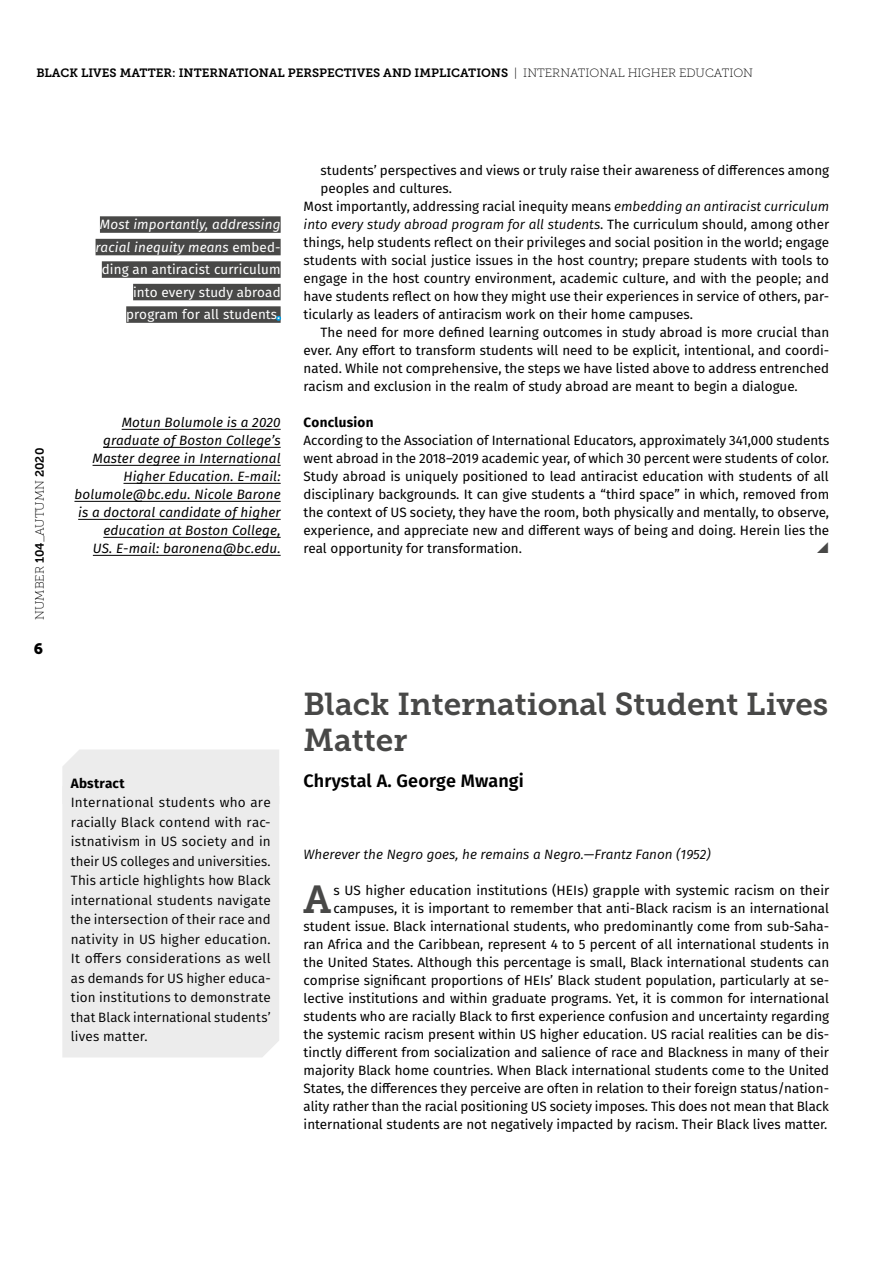
<style>
.page{position:relative;width:893px;height:1263px;background:#fff}
.page>*{position:absolute;margin:0;border:0;box-sizing:border-box;transform-origin:0 0}
.t1{font:38.85px "Museo Slab 700";color:#484847}
.t2{font:31.5px/36px "Museo Slab 700";color:#484847}
.t3{font:600 18px "Fira Sans";letter-spacing:.01em;color:#000}
.t4{font:15px "Museo Slab 900";color:#000}
.t5{font:13.5px/18px "Fira Sans";color:#000;text-align:justify}
.t6{font:13.5px/19.5px "Fira Sans";letter-spacing:.01em;color:#000;text-align:justify}
.t7{font:italic 13.5px/18px "Fira Sans";letter-spacing:.01em;color:#000;text-align:right}
.t8{font:italic 13.5px "Fira Sans";color:#000}
.t9{font:13.5px/22.5px "Fira Sans";letter-spacing:.01em;color:#fff;text-align:right}
.t10{font:700 13.5px "Fira Sans";letter-spacing:.02em;color:#000}
.t11{font:12px "Museo Slab 700";color:#000}
.t12{font:12px "Museo Slab 100";color:#000}
.s1{font-family:"Museo Slab 100"}
.s2{font-family:"Museo Slab 700"}
.s3{font-style:italic}
.s4{font-style:italic;color:#009ee3}
.s5{font-style:normal}
</style>
<div class="page">
<div style="left:100px;top:216px;width:181px;height:17px;background:#484847"></div>
<div style="left:96px;top:239px;width:185px;height:16px;background:#484847"></div>
<div style="left:102px;top:261px;width:179px;height:17px;background:#484847"></div>
<div style="left:133px;top:284px;width:148px;height:16px;background:#484847"></div>
<div style="left:126px;top:306px;width:155px;height:17px;background:#484847"></div>
<hr style="left:122px;top:429px;width:159px;height:1px;background:#000">
<hr style="left:103px;top:447px;width:178px;height:1px;background:#000">
<hr style="left:93px;top:465px;width:188px;height:1px;background:#000">
<hr style="left:123px;top:483px;width:158px;height:1px;background:#000">
<hr style="left:74px;top:501px;width:207px;height:1px;background:#000">
<hr style="left:78px;top:519px;width:203px;height:1px;background:#000">
<hr style="left:103px;top:537px;width:178px;height:1px;background:#000">
<hr style="left:93px;top:555px;width:188px;height:1px;background:#000">
<div style="left:62px;top:750px;width:217px;height:36px;background:#ececec"></div>
<div style="left:62px;top:786px;width:217px;height:271px;background:#ececec"></div>
<p class="t11" style="left:36px;top:66px;width:718px">BLACK LIVES MATTER: INTERNATIONAL PERSPECTIVES AND IMPLICATIONS <span class="s1">| INTERNATIONAL HIGHER EDUCATION</span></p>
<p class="t12" style="left:33px;top:620px;width:173px;rotate:-90deg">NUMBER <span class="s2">104</span>_Autumn <span class="s2">2020</span></p>
<p class="t4" style="left:34px;top:640px;width:11px">6</p>
<p class="t9" style="left:96px;top:213px;width:187px"><span class="s3">Most importantly, addressing racial inequity means</span> embed&shy;ding an antiracist curriculum into every study abroad program for all students<span class="s4">.</span></p>
<p class="t7" style="left:74px;top:413px;width:208px">Motun Bolumole is a 2020 graduate of Boston College’s<br>Master degree in International<br>Higher Education. E-mail: bolumole@bc.edu. Nicole Barone is a doctoral candidate of higher education at Boston College,<br>US. E-mail: baronena@bc.edu.</p>
<p class="t5" style="left:321px;top:161px;width:510px">students’ perspectives and views or truly raise their awareness of differences among</p>
<p class="t5" style="left:321px;top:179px;width:133px">peoples and cultures.</p>
<p class="t5" style="left:304px;top:197px;width:527px">Most importantly, addressing racial inequity means <span class="s3">embedding an antiracist curriculum</span></p>
<p class="t8" style="left:304px;top:215px;width:527px">into every study abroad program for all students<span class="s5">. The curriculum should, among other</span></p>
<p class="t5" style="left:304px;top:233px;width:527px">things, help students reflect on their privileges and social position in the world; engage</p>
<p class="t5" style="left:304px;top:251px;width:527px">students with social justice issues in the host country; prepare students with tools to</p>
<p class="t5" style="left:304px;top:269px;width:527px">engage in the host country environment, academic culture, and with the people; and</p>
<p class="t5" style="left:304px;top:287px;width:527px">have students reflect on how they might use their experiences in service of others, par-</p>
<p class="t5" style="left:304px;top:305px;width:391px">ticularly as leaders of antiracism work on their home campuses.</p>
<p class="t5" style="left:321px;top:323px;width:510px">The need for more defined learning outcomes in study abroad is more crucial than</p>
<p class="t5" style="left:304px;top:341px;width:527px">ever. Any effort to transform students will need to be explicit, intentional, and coordi-</p>
<p class="t5" style="left:304px;top:359px;width:527px">nated. While not comprehensive, the steps we have listed above to address entrenched</p>
<p class="t5" style="left:304px;top:377px;width:496px">racism and exclusion in the realm of study abroad are meant to begin a dialogue.</p>
<p class="t10" style="left:304px;top:411px;width:71px">Conclusion</p>
<p class="t5" style="left:304px;top:431px;width:527px">According to the Association of International Educators, approximately 341,000 students went abroad in the 2018–2019 academic year, of which 30 percent were students of color.<br>Study abroad is uniquely positioned to lead antiracist education with students of all disciplinary backgrounds. It can give students a “third space” in which, removed from the context of US society, they have the room, both physically and mentally, to observe, experience, and appreciate new and different ways of being and doing. Herein lies the real opportunity for transformation.</p>
<p class="t10" style="left:71px;top:771px;width:55px">Abstract</p>
<p class="t6" style="left:71px;top:792px;width:201px">International students who are racially Black contend with rac&shy;istnativism in US society and in their US colleges and universities.<br>This article highlights how Black international students navigate the intersection of their race and nativity in US higher education.<br>It offers considerations as well as demands for US higher educa&shy;tion institutions to demonstrate that Black international students’ lives matter.</p>
<h2 class="t2" style="left:304px;top:686px;width:526px">Black International Student Lives<br>Matter</h2>
<h3 class="t3" style="left:304px;top:766px;width:222px">Chrystal A. George Mwangi</h3>
<p class="t8" style="left:304px;top:845px;width:409px">Wherever the Negro goes, he remains a Negro.—Frantz Fanon (1952)</p>
<h1 class="t1" style="left:303px;top:878px;width:30px">A</h1>
<p class="t5" style="left:304px;top:881px;width:527px;text-align:right">s US higher education institutions (HEIs) grapple with systemic racism on their campuses, it is important to remember that anti-Black racism is an international student issue. Black international students, who predominantly come from sub-Saha&shy;ran Africa and the Caribbean, represent 4 to 5 percent of all international students in the United States. Although this percentage is small, Black international students can comprise significant proportions of HEIs’ Black student population, particularly at se&shy;lective institutions and within graduate programs. Yet, it is common for international students who are racially Black to first experience confusion and uncertainty regarding the systemic racism present within US higher education. US racial realities can be dis&shy;tinctly different from socialization and salience of race and Blackness in many of their majority Black home countries. When Black international students come to the United States, the differences they perceive are often in relation to their foreign status/nation&shy;ality rather than the racial positioning US society imposes. This does not mean that Black international students are not negatively impacted by racism. Their Black lives matter.</p>
</div>
